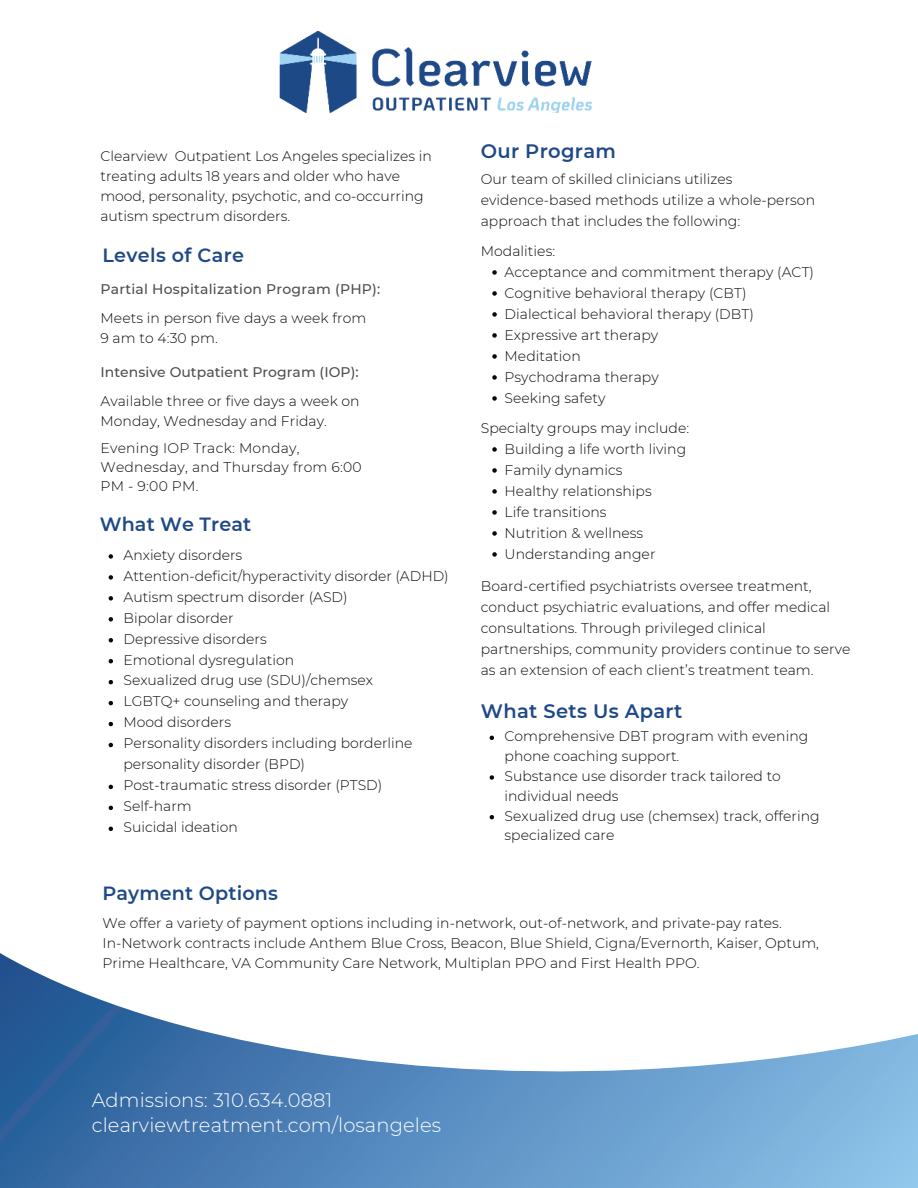
<style>
.page{position:relative;width:918px;height:1188px;background:#fff}
.page>*{position:absolute;margin:0;border:0;box-sizing:border-box;transform-origin:0 0}
.t1{font:300 19.5px/25.8px "Montserrat";letter-spacing:.005em;color:#fff}
.t2{font:600 19.35px "Montserrat";letter-spacing:.02em;color:#1e4987}
.t3{font:600 19.05px "Montserrat";letter-spacing:.01em;color:#1e4987}
.t4{font:300 13.95px/21px "Montserrat";letter-spacing:.005em;color:#08080b}
.t5{font:500 13.95px "Montserrat";letter-spacing:.02em;color:#4d4f4f}
</style>
<div class="page">
<img style="left:279px;top:30px;width:314px;height:83px">
<img style="left:0;top:953px;width:918px;height:235px">
<svg style="left:492px;top:270px;width:5px;height:5px"></svg>
<svg style="left:492px;top:291px;width:5px;height:5px"></svg>
<svg style="left:492px;top:312px;width:5px;height:5px"></svg>
<svg style="left:492px;top:333px;width:5px;height:5px"></svg>
<svg style="left:492px;top:354px;width:5px;height:5px"></svg>
<svg style="left:492px;top:375px;width:5px;height:5px"></svg>
<svg style="left:492px;top:396px;width:5px;height:5px"></svg>
<svg style="left:492px;top:447px;width:5px;height:5px"></svg>
<svg style="left:492px;top:468px;width:5px;height:5px"></svg>
<svg style="left:492px;top:489px;width:5px;height:5px"></svg>
<svg style="left:492px;top:510px;width:5px;height:5px"></svg>
<svg style="left:492px;top:531px;width:5px;height:5px"></svg>
<svg style="left:492px;top:552px;width:5px;height:5px"></svg>
<svg style="left:109px;top:554px;width:4px;height:5px"></svg>
<svg style="left:109px;top:575px;width:4px;height:5px"></svg>
<svg style="left:109px;top:596px;width:4px;height:5px"></svg>
<svg style="left:109px;top:617px;width:4px;height:5px"></svg>
<svg style="left:109px;top:638px;width:4px;height:4px"></svg>
<svg style="left:109px;top:659px;width:4px;height:4px"></svg>
<svg style="left:109px;top:680px;width:4px;height:4px"></svg>
<svg style="left:109px;top:701px;width:4px;height:4px"></svg>
<svg style="left:109px;top:722px;width:4px;height:4px"></svg>
<svg style="left:109px;top:743px;width:4px;height:4px"></svg>
<svg style="left:109px;top:785px;width:4px;height:4px"></svg>
<svg style="left:109px;top:806px;width:4px;height:4px"></svg>
<svg style="left:109px;top:827px;width:4px;height:4px"></svg>
<svg style="left:490px;top:736px;width:4px;height:4px"></svg>
<svg style="left:490px;top:775px;width:4px;height:5px"></svg>
<svg style="left:490px;top:815px;width:4px;height:4px"></svg>
<p class="t4" style="left:100px;top:146px;width:333px;line-height:19.8px">Clearview Outpatient Los Angeles specializes in treating adults 18 years and older who have mood, personality, psychotic, and co-occurring autism spectrum disorders.</p>
<h3 class="t3" style="left:103px;top:242px;width:143px">Levels of Care</h3>
<p class="t5" style="left:100px;top:279px;width:281px">Partial Hospitalization Program (PHP):</p>
<p class="t4" style="left:100px;top:308px;width:268px;line-height:19.8px">Meets in person five days a week from<br>9 am to 4:30 pm.</p>
<p class="t5" style="left:100px;top:362px;width:260px">Intensive Outpatient Program (IOP):</p>
<p class="t4" style="left:100px;top:391px;width:261px;line-height:19.8px">Available three or five days a week on<br>Monday, Wednesday and Friday.</p>
<p class="t4" style="left:100px;top:439px;width:263px;line-height:18.8px">Evening IOP Track: Monday,<br>Wednesday, and Thursday from 6:00<br>PM - 9:00 PM.</p>
<h3 class="t3" style="left:100px;top:510px;width:153px">What We Treat</h3>
<p class="t4" style="left:124px;top:544px;width:327px">Anxiety disorders<br>Attention-deficit/hyperactivity disorder (ADHD)<br>Autism spectrum disorder (ASD)<br>Bipolar disorder<br>Depressive disorders<br>Emotional dysregulation<br>Sexualized drug use (SDU)/chemsex<br>LGBTQ+ counseling and therapy<br>Mood disorders<br>Personality disorders including borderline personality disorder (BPD)<br>Post-traumatic stress disorder (PTSD)<br>Self-harm<br>Suicidal ideation</p>
<h3 class="t3" style="left:103px;top:879px;width:177px">Payment Options</h3>
<h2 class="t2" style="left:481px;top:138px;width:137px">Our Program</h2>
<p class="t4" style="left:481px;top:168px;width:336px">Our team of skilled clinicians utilizes evidence-based methods utilize a whole-person approach that includes the following:</p>
<p class="t4" style="left:505px;top:240px;width:311px;text-indent:-24px">Modalities:<br>Acceptance and commitment therapy (ACT)<br>Cognitive behavioral therapy (CBT)<br>Dialectical behavioral therapy (DBT)<br>Expressive art therapy<br>Meditation<br>Psychodrama therapy<br>Seeking safety</p>
<p class="t4" style="left:505px;top:417px;width:186px;text-indent:-24px">Specialty groups may include:<br>Building a life worth living<br>Family dynamics<br>Healthy relationships<br>Life transitions<br>Nutrition &amp; wellness<br>Understanding anger</p>
<p class="t4" style="left:481px;top:575px;width:371px">Board-certified psychiatrists oversee treatment, conduct psychiatric evaluations, and offer medical consultations. Through privileged clinical partnerships, community providers continue to serve as an extension of each client’s treatment team.</p>
<h2 class="t2" style="left:481px;top:697px;width:203px">What Sets Us Apart</h2>
<p class="t4" style="left:505px;top:726px;width:317px;line-height:19.8px">Comprehensive DBT program with evening phone coaching support.<br>Substance use disorder track tailored to individual needs<br>Sexualized drug use (chemsex) track, offering specialized care</p>
<p class="t4" style="left:103px;top:913px;width:718px;line-height:19.8px">We offer a variety of payment options including in-network, out-of-network, and private-pay rates.<br>In-Network contracts include Anthem Blue Cross, Beacon, Blue Shield, Cigna/Evernorth, Kaiser, Optum,<br>Prime Healthcare, VA Community Care Network, Multiplan PPO and First Health PPO.</p>
<h1 class="t1" style="left:92px;top:1086px;width:351px">Admissions: 310.634.0881 clearviewtreatment.com/losangeles</h1>
</div>
